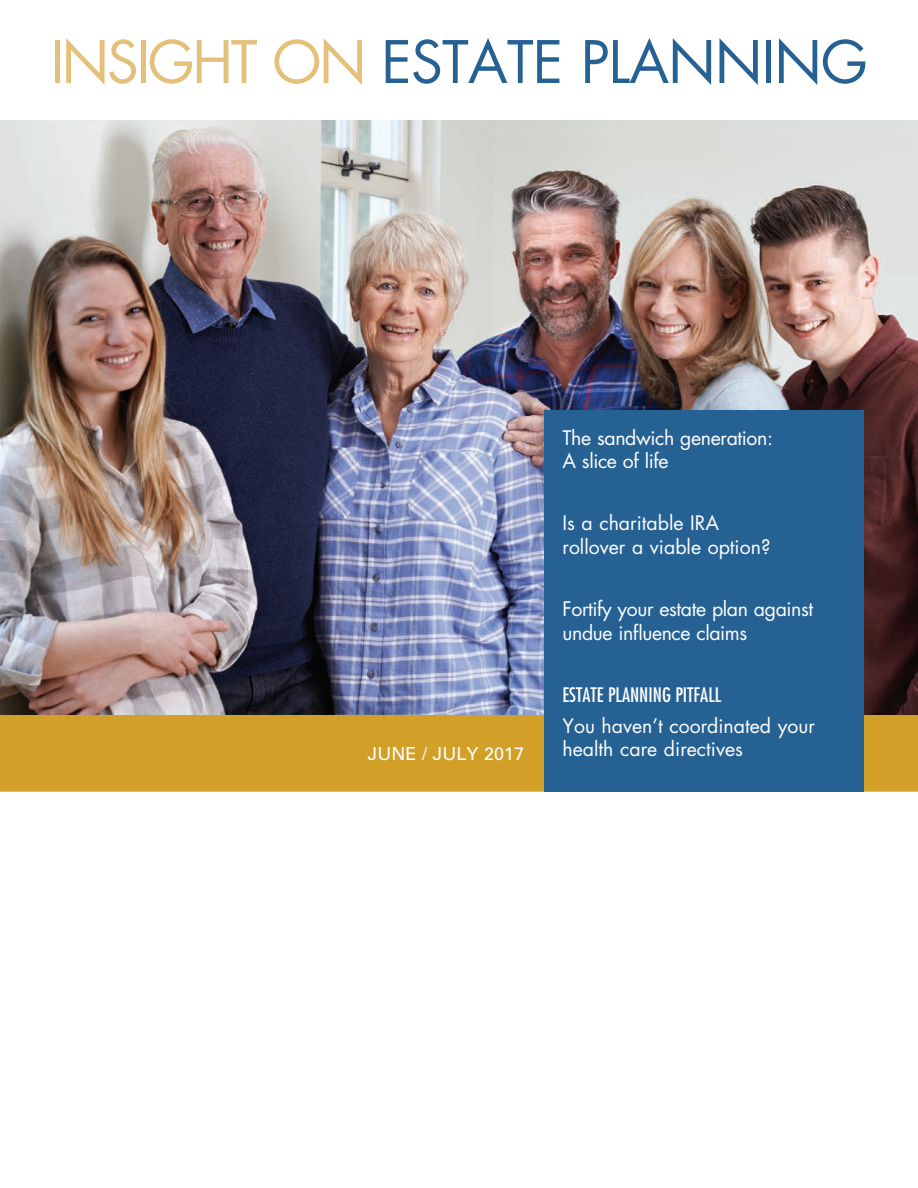
<style>
.page{position:relative;width:918px;height:1188px;background:#fff}
.page>*{position:absolute;margin:0;border:0;box-sizing:border-box;transform-origin:0 0}
.t1{font:57px "Futura Std";letter-spacing:-.015em;color:#266194}
.t2{font:19.5px/23.4px "Futura Std";color:#fff}
.t3{font:19.5px/23.4px "Futura Std";letter-spacing:-.02em;color:#fff}
.t4{font:condensed 19.5px "Futura Std";color:#fff}
.t5{font:18px "Univers LT Std";color:#fff}
.s1{color:#e4c07a}
</style>
<div class="page">
<div style="left:0;top:715px;width:918px;height:77px;background:#d2a028"></div>
<img style="left:0;top:121px;width:918px;height:594px">
<div style="left:544px;top:411px;width:320px;height:381px;background:#266194"></div>
<h1 class="t1" style="left:50px;top:26px;width:819px"><span class="s1">INSIGHT ON</span> ESTATE PLANNING</h1>
<p class="t3" style="left:562px;top:426px;width:212px">The sandwich generation:<br>A slice of life</p>
<p class="t2" style="left:562px;top:512px;width:210px">Is a charitable IRA rollover a viable option?</p>
<p class="t3" style="left:562px;top:598px;width:252px">Fortify your estate plan against undue influence claims</p>
<p class="t4" style="left:562px;top:683px;width:160px">ESTATE PLANNING PITFALL</p>
<p class="t2" style="left:562px;top:714px;width:254px">You haven’t coordinated your</p>
<p class="t5" style="left:368px;top:743px;width:158px">JUNE / JULY 2017</p>
<p class="t2" style="left:562px;top:738px;width:182px">health care directives</p>
</div>
